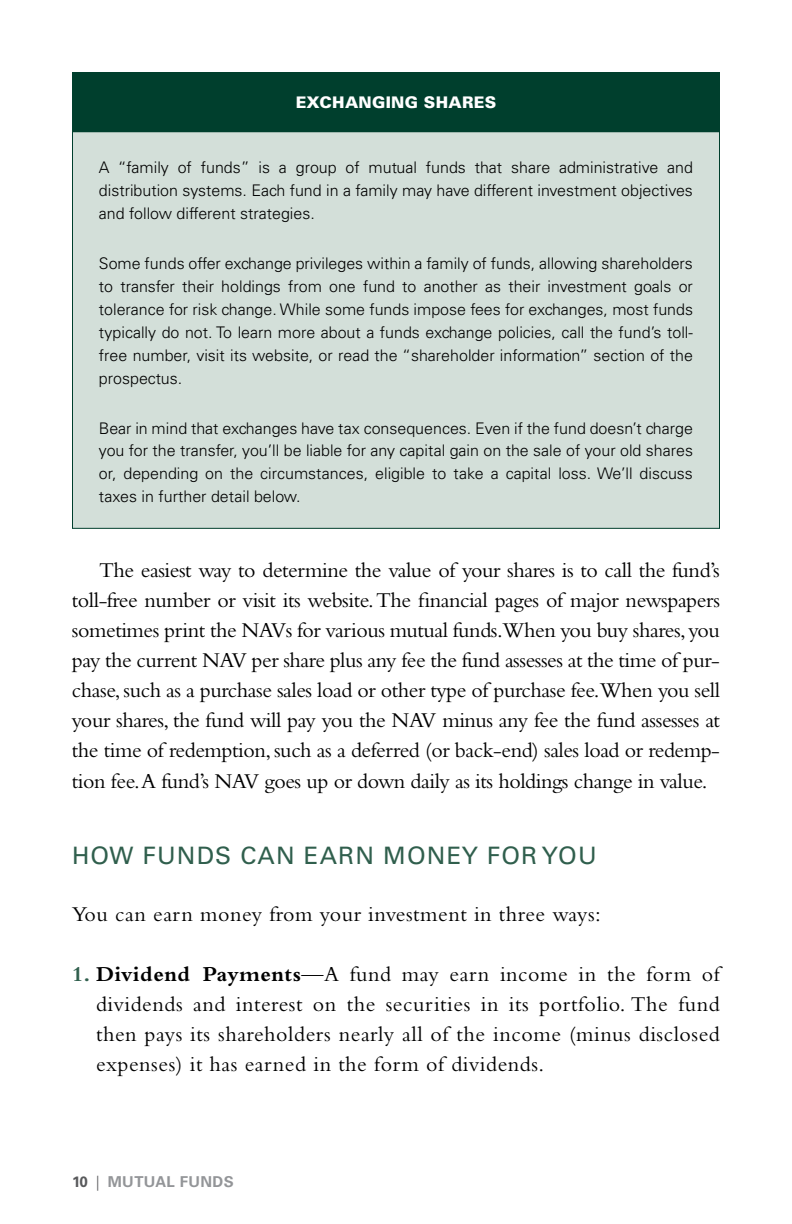
<style>
.page{position:relative;width:792px;height:1224px;background:#fff}
.page>*{position:absolute;margin:0;border:0;box-sizing:border-box;transform-origin:0 0}
.Subhead_b{font:24px "Univers LT Std";letter-spacing:.05em;color:#305f4d}
.Text{font:22px/30px "Bembo";letter-spacing:-.02em;color:#000;text-align:justify}
.Text__NumberedList{font:22px/30px "Bembo";letter-spacing:.025em;color:#000;text-align:justify}
.Text-2{font:22px "Bembo";letter-spacing:.025em;color:#000}
.Box__Text{font:300 16px/23px "Univers LT Std";color:#000;text-align:justify}
.Box__Title{font:900 16px "Univers LT Std";letter-spacing:.015em;color:#fff}
.t1{font:700 15px "Univers LT Std";letter-spacing:.025em;color:#939598}
.s1{font-weight:700;color:#305f4d}
.s2{font-weight:700}
.s3{color:#58595b}
.s4{font-weight:300;color:#58595b}
</style>
<div class="page">
<div style="left:72px;top:131px;width:648px;height:398px;background:#d3dfd9;border:1px solid #003f2d"></div>
<div style="left:72px;top:72px;width:648px;height:60px;background:#003f2d"></div>
<p class="Box__Title" style="left:296px;top:92px;width:202px">EXCHANGING SHARES</p>
<p class="Box__Text" style="left:99px;top:155px;width:595px">A “family of funds” is a group of mutual funds that share administrative and distribution systems. Each fund in a family may have different investment objectives and follow different strategies.</p>
<p class="Box__Text" style="left:99px;top:251px;width:596px">Some funds offer exchange privileges within a family of funds, allowing shareholders to transfer their holdings from one fund to another as their investment goals or tolerance for risk change. While some funds impose fees for exchanges, most funds typically do not. To learn more about a funds exchange policies, call the fund’s toll&shy;free number, visit its website, or read the “shareholder information” section of the prospectus.</p>
<p class="Box__Text" style="left:99px;top:416px;width:596px">Bear in mind that exchanges have tax consequences. Even if the fund doesn’t charge you for the transfer, you’ll be liable for any capital gain on the sale of your old shares or, depending on the circumstances, eligible to take a capital loss. We’ll discuss taxes in further detail below.</p>
<p class="Text" style="left:72px;top:555px;width:650px;text-indent:27px">The easiest way to determine the value of your shares is to call the fund’s toll-free number or visit its website. The financial pages of major newspapers sometimes print the NAVs for various mutual funds.When you buy shares, you pay the current NAV per share plus any fee the fund assesses at the time of pur&shy;chase, such as a purchase sales load or other type of purchase fee.When you sell your shares, the fund will pay you the NAV minus any fee the fund assesses at the time of redemption, such as a deferred (or back-end) sales load or redemp&shy;tion fee.A fund’s NAV goes up or down daily as its holdings change in value.</p>
<p class="Subhead_b" style="left:72px;top:842px;width:526px">HOW FUNDS CAN EARN MONEY FOR YOU</p>
<p class="Text-2" style="left:72px;top:902px;width:531px">You can earn money from your investment in three ways:</p>
<p class="Text__NumberedList" style="left:96px;top:959px;width:625px;text-indent:-24px"><span class="s1">1.</span> <span class="s2">Dividend Payments</span>—A fund may earn income in the form of dividends and interest on the securities in its portfolio. The fund then pays its shareholders nearly all of the income (minus disclosed expenses) it has earned in the form of dividends.</p>
<p class="t1" style="left:72px;top:1173px;width:163px"><span class="s3">10</span> <span class="s4">|</span> MUTUAL FUNDS</p>
</div>
